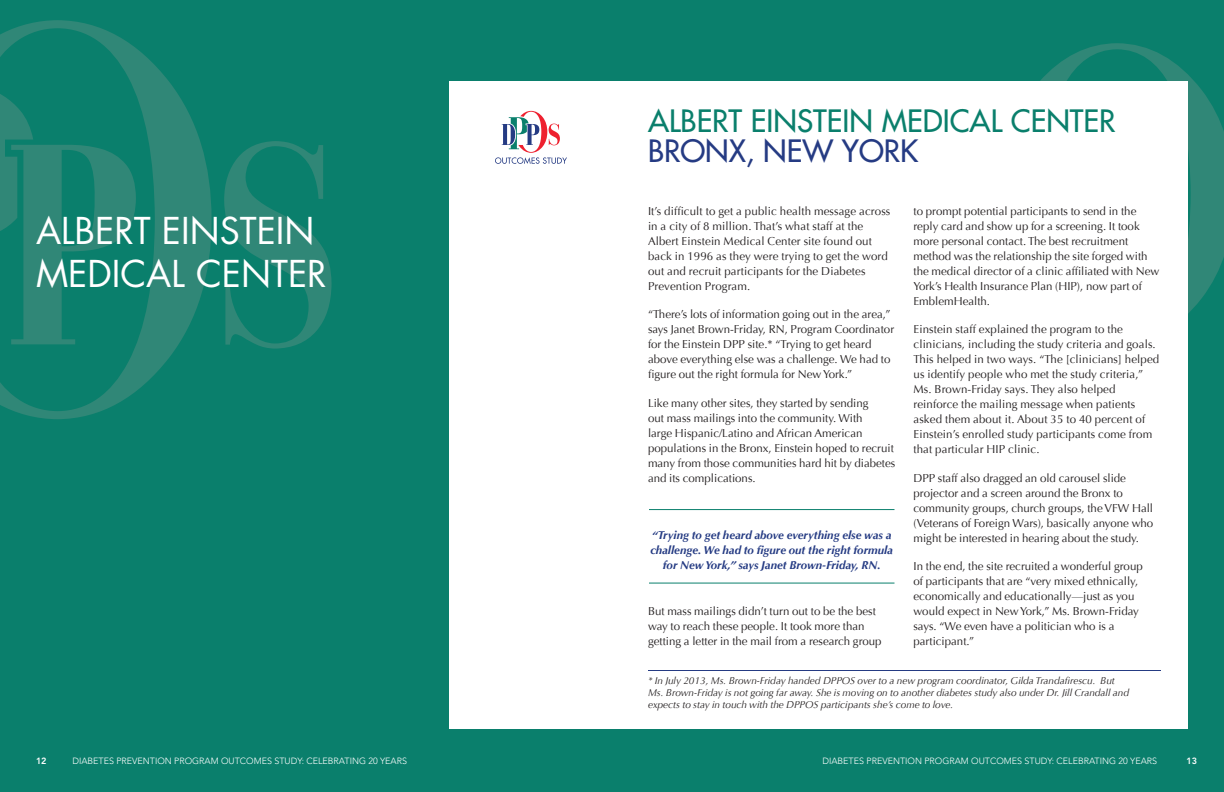
<style>
.page{position:relative;width:1224px;height:792px;background:#0a7f6c}
.page>*{position:absolute;margin:0;border:0;box-sizing:border-box;transform-origin:0 0}
.t1{font:36px/43.2px "Futura";color:#fff}
.t2{font:30px "Futura";color:#0a7f6c}
.t3{font:30px "Futura";color:#253b83}
.t4{font:11.5px/15px "Optima";color:#231f20}
.t5{font:italic 700 11.5px/15px "Optima";color:#253b83;text-align:center}
.t6{font:italic 10px/12px "Optima";color:#231f20}
.t7{font:300 9px "Avenir";color:#fff}
.t8{font:800 9px "Avenir";color:#fff}
</style>
<div class="page">
<svg style="left:1040px;top:43px;width:184px;height:271px;fill:#308777"></svg>
<svg style="left:0;top:20px;width:212px;height:399px"></svg>
<svg style="left:0;top:80px;width:136px;height:305px"></svg>
<svg style="left:224px;top:141px;width:108px;height:208px"></svg>
<div style="left:449px;top:81px;width:739px;height:648px;background:#fff"></div>
<svg style="left:495px;top:111px;width:72px;height:53px"></svg>
<hr style="left:649px;top:509px;width:245px;height:1px;background:#0a7f6c">
<hr style="left:649px;top:583px;width:245px;height:1px;background:#0a7f6c">
<hr style="left:648px;top:670px;width:513px;height:1px;background:#253b83">
<h2 class="t2" style="left:648px;top:101px;width:469px">ALBERT EINSTEIN MEDICAL CENTER</h2>
<h2 class="t3" style="left:648px;top:131px;width:272px">BRONX, NEW YORK</h2>
<h1 class="t1" style="left:36px;top:209px;width:292px">ALBERT EINSTEIN<br>MEDICAL CENTER</h1>
<p class="t4" style="left:648px;top:203px;width:244px">It’s difficult to get a public health message across in a city of 8 million. That’s what staff at the Albert Einstein Medical Center site found out back in 1996 as they were trying to get the word out and recruit participants for the Diabetes Prevention Program.</p>
<p class="t4" style="left:648px;top:307px;width:248px">“There’s lots of information going out in the area,” says Janet Brown-Friday, RN, Program Coordinator for the Einstein DPP site.* “Trying to get heard above everything else was a challenge. We had to figure out the right formula for New York.”</p>
<p class="t4" style="left:648px;top:395px;width:249px">Like many other sites, they started by sending<br>out mass mailings into the community. With<br>large Hispanic/Latino and African American populations in the Bronx, Einstein hoped to recruit many from those communities hard hit by diabetes and its complications.</p>
<p class="t5" style="left:650px;top:527px;width:244px">“Trying to get heard above everything else was a challenge. We had to figure out the right formula for New York,” says Janet Brown-Friday, RN.</p>
<p class="t4" style="left:648px;top:604px;width:235px">But mass mailings didn’t turn out to be the best way to reach these people. It took more than getting a letter in the mail from a research group</p>
<p class="t4" style="left:914px;top:203px;width:248px">to prompt potential participants to send in the reply card and show up for a screening. It took more personal contact. The best recruitment method was the relationship the site forged with the medical director of a clinic affiliated with New York’s Health Insurance Plan (HIP), now part of EmblemHealth.</p>
<p class="t4" style="left:914px;top:322px;width:247px">Einstein staff explained the program to the clinicians, including the study criteria and goals.<br>This helped in two ways. “The [clinicians] helped us identify people who met the study criteria,” Ms. Brown-Friday says. They also helped reinforce the mailing message when patients asked them about it. About 35 to 40 percent of Einstein’s enrolled study participants come from that particular HIP clinic.</p>
<p class="t4" style="left:914px;top:470px;width:241px">DPP staff also dragged an old carousel slide projector and a screen around the Bronx to community groups, church groups, the VFW Hall (Veterans of Foreign Wars), basically anyone who might be interested in hearing about the study.</p>
<p class="t4" style="left:914px;top:559px;width:231px">In the end, the site recruited a wonderful group of participants that are “very mixed ethnically, economically and educationally—just as you would expect in New York,” Ms. Brown-Friday says. “We even have a politician who is a participant.”</p>
<p class="t6" style="left:648px;top:675px;width:483px">* In July 2013, Ms. Brown-Friday handed DPPOS over to a new program coordinator, Gilda Trandafirescu. But<br>Ms. Brown-Friday is not going far away. She is moving on to another diabetes study also under Dr. Jill Crandall and expects to stay in touch with the DPPOS participants she’s come to love.</p>
<p class="t8" style="left:36px;top:756px;width:12px">12</p>
<p class="t7" style="left:72px;top:756px;width:336px">DIABETES PREVENTION PROGRAM OUTCOMES STUDY: CELEBRATING 20 YEARS</p>
<p class="t7" style="left:822px;top:756px;width:336px">DIABETES PREVENTION PROGRAM OUTCOMES STUDY: CELEBRATING 20 YEARS</p>
<p class="t8" style="left:1186px;top:756px;width:12px">13</p>
</div>
